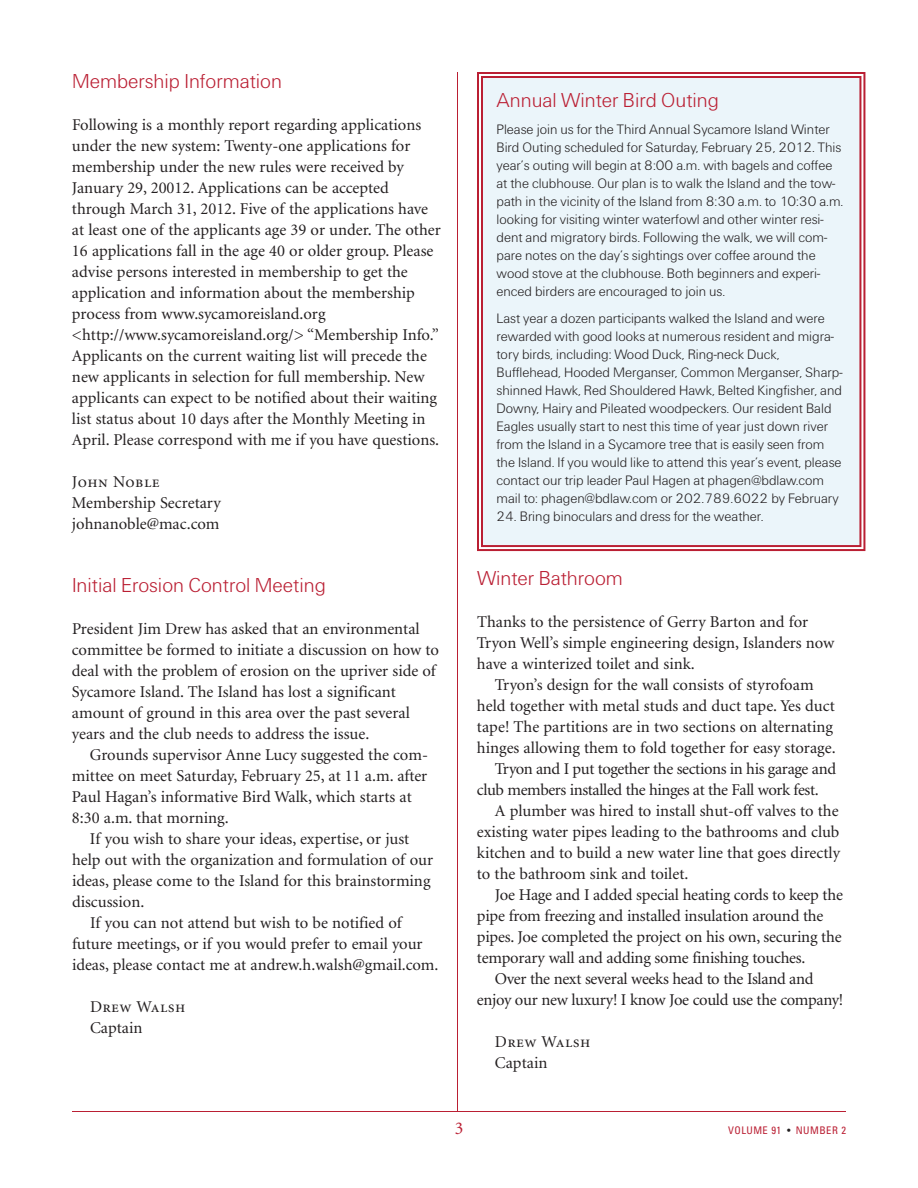
<style>
.page{position:relative;width:918px;height:1188px;background:#fff}
.page>*{position:absolute;margin:0;border:0;box-sizing:border-box;transform-origin:0 0}
.t1{font:21px "U45";color:#ba1f33}
.t2{font:18px "Minion";color:#ba1f33}
.t3{font:16.5px/21px "Minion";color:#231f20}
.t4{font:16.5px "Minion";letter-spacing:-.025em;color:#231f20}
.t5{font:16.5px "Minion";letter-spacing:-.02em;color:#231f20}
.t6{font:16.5px "Minion Regular SC";letter-spacing:.025em;color:#231f20}
.t7{font:14.25px/18px "U45";color:#231f20}
.t8{font:condensed 10.5px "Univers";letter-spacing:.045em;color:#ba1f33}
.s1{color:#231f20}
</style>
<div class="page">
<hr style="left:457px;top:72px;width:1px;height:1040px;background:#ba1f33">
<hr style="left:72px;top:1111px;width:774px;height:1px;background:#ba1f33">
<div style="left:483px;top:78px;width:376px;height:467px;background:#ebf5fa"></div>
<div style="left:477px;top:72px;width:388px;height:479px;border:2px solid #ba1f33"></div>
<div style="left:481px;top:76px;width:380px;height:471px;border:2px solid #ba1f33"></div>
<p class="t1" style="left:72px;top:74px;width:212px">Membership Information</p>
<p class="t3" style="left:72px;top:115px;width:370px">Following is a monthly report regarding applications under the new system: Twenty-one applications for membership under the new rules were received by January 29, 20012. Applications can be accepted through March 31, 2012. Five of the applications have at least one of the applicants age 39 or under. The other 16 applications fall in the age 40 or older group. Please advise persons interested in membership to get the application and information about the membership process from www.sycamoreisland.org &lt;http://www.sycamoreisland.org/&gt; “Membership Info.” Applicants on the current waiting list will precede the new applicants in selection for full membership. New applicants can expect to be notified about their waiting list status about 10 days after the Monthly Meeting in April. Please correspond with me if you have questions.</p>
<p class="t6" style="left:72px;top:475px;width:89px">John Noble</p>
<p class="t3" style="left:72px;top:493px;width:150px">Membership Secretary johnanoble@mac.com</p>
<p class="t1" style="left:72px;top:578px;width:255px">Initial Erosion Control Meeting</p>
<p class="t3" style="left:72px;top:619px;width:369px">President Jim Drew has asked that an environmental committee be formed to initiate a discussion on how to deal with the problem of erosion on the upriver side of Sycamore Island. The Island has lost a significant amount of ground in this area over the past several years and the club needs to address the issue.</p>
<p class="t3" style="left:72px;top:745px;width:358px;text-indent:18px">Grounds supervisor Anne Lucy suggested the com&shy;mittee on meet Saturday, February 25, at 11 a.m. after Paul Hagan’s informative Bird Walk, which starts at 8:30 a.m. that morning.</p>
<p class="t3" style="left:90px;top:829px;width:321px">If you wish to share your ideas, expertise, or just</p>
<p class="t3" style="left:72px;top:850px;width:363px">help out with the organization and formulation of our</p>
<p class="t3" style="left:72px;top:871px;width:360px">ideas, please come to the Island for this brainstorming</p>
<p class="t3" style="left:72px;top:892px;width:74px">discussion.</p>
<p class="t3" style="left:90px;top:913px;width:313px">If you can not attend but wish to be notified of</p>
<p class="t3" style="left:72px;top:934px;width:352px">future meetings, or if you would prefer to email your</p>
<p class="t3" style="left:72px;top:955px;width:368px">ideas, please contact me at andrew.h.walsh@gmail.com.</p>
<p class="t6" style="left:90px;top:1000px;width:97px">Drew Walsh</p>
<p class="t3" style="left:90px;top:1018px;width:54px">Captain</p>
<p class="t1" style="left:496px;top:93px;width:224px">Annual Winter Bird Outing</p>
<p class="t7" style="left:496px;top:122px;width:348px">Please join us for the Third Annual Sycamore Island Winter Bird Outing scheduled for Saturday, February 25, 2012. This year’s outing will begin at 8:00 a.m. with bagels and coffee at the clubhouse. Our plan is to walk the Island and the tow&shy;path in the vicinity of the Island from 8:30 a.m. to 10:30 a.m. looking for visiting winter waterfowl and other winter resi&shy;dent and migratory birds. Following the walk, we will com&shy;pare notes on the day’s sightings over coffee around the wood stove at the clubhouse. Both beginners and experi&shy;enced birders are encouraged to join us.</p>
<p class="t7" style="left:497px;top:311px;width:347px">Last year a dozen participants walked the Island and were rewarded with good looks at numerous resident and migra&shy;tory birds, including: Wood Duck, Ring-neck Duck, Bufflehead, Hooded Merganser, Common Merganser, Sharp&shy;shinned Hawk, Red Shouldered Hawk, Belted Kingfisher, and Downy, Hairy and Pileated woodpeckers. Our resident Bald Eagles usually start to nest this time of year just down river from the Island in a Sycamore tree that is easily seen from the Island. If you would like to attend this year’s event, please contact our trip leader Paul Hagen at phagen@bdlaw.com mail to: phagen@bdlaw.com or 202.789.6022 by February</p>
<p class="t7" style="left:497px;top:509px;width:269px">24. Bring binoculars and dress for the weather.</p>
<p class="t1" style="left:477px;top:571px;width:147px">Winter Bathroom</p>
<p class="t3" style="left:477px;top:612px;width:359px">Thanks to the persistence of Gerry Barton and for<br>Tryon Well’s simple engineering design, Islanders now have a winterized toilet and sink.</p>
<p class="t3" style="left:495px;top:675px;width:320px">Tryon’s design for the wall consists of styrofoam</p>
<p class="t3" style="left:477px;top:696px;width:359px">held together with metal studs and duct tape. Yes duct</p>
<p class="t3" style="left:477px;top:717px;width:357px">tape! The partitions are in two sections on alternating</p>
<p class="t3" style="left:477px;top:738px;width:360px">hinges allowing them to fold together for easy storage.</p>
<p class="t4" style="left:495px;top:762px;width:343px">Tryon and I put together the sections in his garage and</p>
<p class="t4" style="left:477px;top:783px;width:343px">club members installed the hinges at the Fall work fest.</p>
<p class="t3" style="left:495px;top:801px;width:345px">A plumber was hired to install shut-off valves to the</p>
<p class="t3" style="left:477px;top:822px;width:364px">existing water pipes leading to the bathrooms and club</p>
<p class="t3" style="left:477px;top:843px;width:365px">kitchen and to build a new water line that goes directly</p>
<p class="t3" style="left:477px;top:864px;width:213px">to the bathroom sink and toilet.</p>
<p class="t3" style="left:495px;top:885px;width:349px">Joe Hage and I added special heating cords to keep the</p>
<p class="t3" style="left:477px;top:906px;width:348px">pipe from freezing and installed insulation around the</p>
<p class="t3" style="left:477px;top:927px;width:366px">pipes. Joe completed the project on his own, securing the</p>
<p class="t3" style="left:477px;top:948px;width:330px">temporary wall and adding some finishing touches.</p>
<p class="t5" style="left:495px;top:972px;width:320px">Over the next several weeks head to the Island and</p>
<p class="t5" style="left:477px;top:993px;width:368px">enjoy our new luxury! I know Joe could use the company!</p>
<p class="t6" style="left:495px;top:1035px;width:97px">Drew Walsh</p>
<p class="t3" style="left:495px;top:1053px;width:54px">Captain</p>
<p class="t2" style="left:455px;top:1121px;width:10px">3</p>
<p class="t8" style="left:728px;top:1126px;width:119px">VOLUME 91 <span class="s1">•</span> NUMBER 2</p>
</div>
